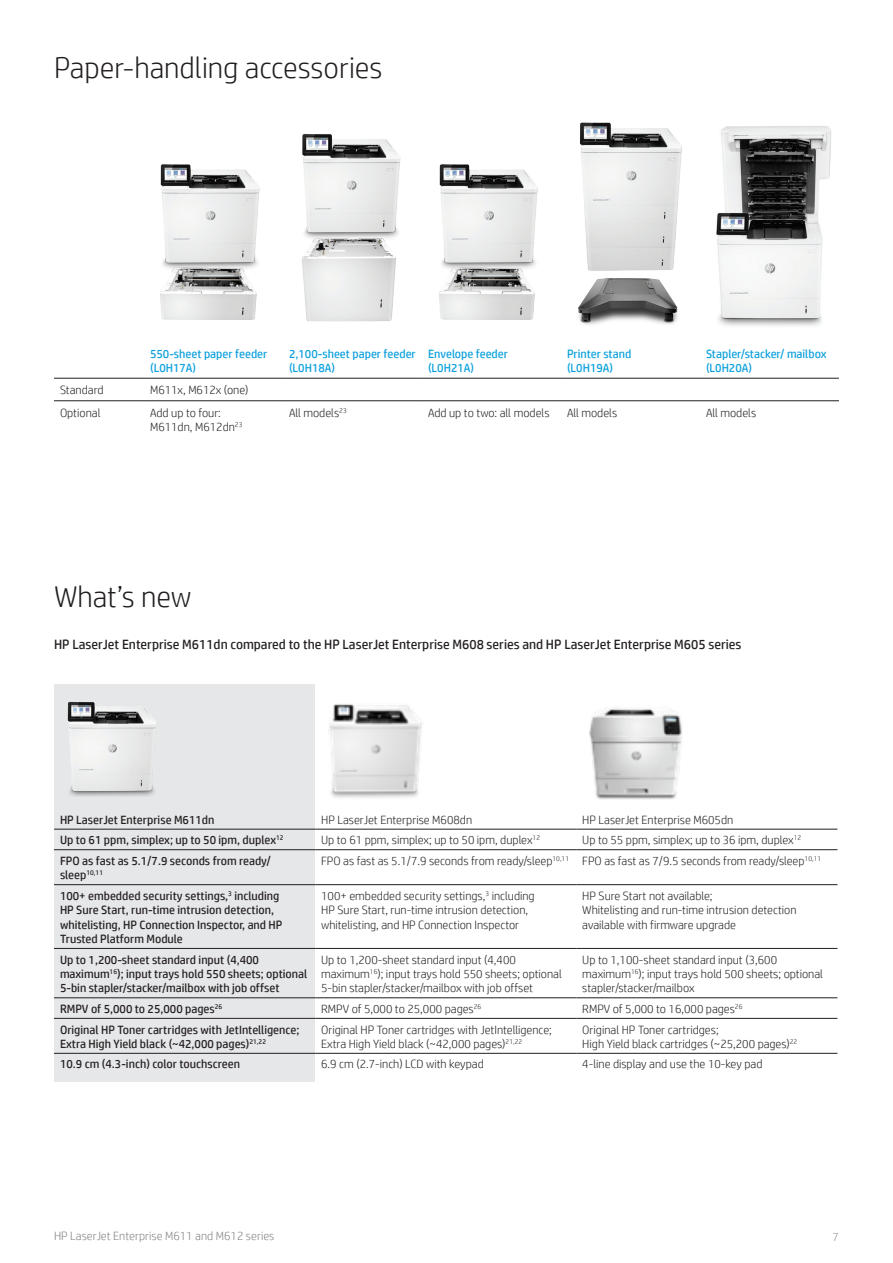
<style>
.page{position:relative;width:893px;height:1263px;background:#fff}
.page>*{position:absolute;margin:0;border:0;box-sizing:border-box;transform-origin:0 0}
.t1{font:300 30px "HP Simplified";color:#231f20}
.t2{font:13.5px "HP Simplified";color:#231f20}
.t3{font:300 12px/14.4px "HP Simplified";color:#231f20}
.t4{font:12px/14.4px "HP Simplified";color:#231f20}
.t5{font:12px/14.4px "HP Simplified";color:#0ca0dd}
.t6{font:300 12px "HP Simplified";color:#808285}
.t7{font:300 12px "HP Simplified";color:#939598}
</style>
<div class="page">
<div style="left:54px;top:684px;width:261px;height:398px;background:#e6e7e9"></div>
<hr style="left:54px;top:378px;width:90px;height:1px;background:#231f20">
<hr style="left:144px;top:378px;width:139px;height:1px;background:#231f20">
<hr style="left:283px;top:378px;width:139px;height:1px;background:#231f20">
<hr style="left:422px;top:378px;width:139px;height:1px;background:#231f20">
<hr style="left:561px;top:378px;width:139px;height:1px;background:#231f20">
<hr style="left:700px;top:378px;width:139px;height:1px;background:#231f20">
<hr style="left:54px;top:400px;width:90px;height:1px;background:#231f20">
<hr style="left:144px;top:400px;width:139px;height:1px;background:#231f20">
<hr style="left:283px;top:400px;width:139px;height:1px;background:#231f20">
<hr style="left:422px;top:400px;width:139px;height:1px;background:#231f20">
<hr style="left:561px;top:400px;width:139px;height:1px;background:#231f20">
<hr style="left:700px;top:400px;width:139px;height:1px;background:#231f20">
<hr style="left:54px;top:829px;width:261px;height:1px;background:#231f20">
<hr style="left:315px;top:829px;width:261px;height:1px;background:#231f20">
<hr style="left:576px;top:829px;width:261px;height:1px;background:#231f20">
<hr style="left:54px;top:849px;width:261px;height:1px;background:#231f20">
<hr style="left:315px;top:849px;width:261px;height:1px;background:#231f20">
<hr style="left:576px;top:849px;width:261px;height:1px;background:#231f20">
<hr style="left:54px;top:884px;width:261px;height:1px;background:#231f20">
<hr style="left:315px;top:884px;width:261px;height:1px;background:#231f20">
<hr style="left:576px;top:884px;width:261px;height:1px;background:#231f20">
<hr style="left:54px;top:948px;width:261px;height:1px;background:#231f20">
<hr style="left:315px;top:948px;width:261px;height:1px;background:#231f20">
<hr style="left:576px;top:948px;width:261px;height:1px;background:#231f20">
<hr style="left:54px;top:997px;width:261px;height:1px;background:#231f20">
<hr style="left:315px;top:997px;width:261px;height:1px;background:#231f20">
<hr style="left:576px;top:997px;width:261px;height:1px;background:#231f20">
<hr style="left:54px;top:1018px;width:261px;height:1px;background:#231f20">
<hr style="left:315px;top:1018px;width:261px;height:1px;background:#231f20">
<hr style="left:576px;top:1018px;width:261px;height:1px;background:#231f20">
<hr style="left:54px;top:1053px;width:261px;height:1px;background:#231f20">
<hr style="left:315px;top:1053px;width:261px;height:1px;background:#231f20">
<hr style="left:576px;top:1053px;width:261px;height:1px;background:#231f20">
<img style="left:328px;top:704px;width:94px;height:94px">
<img style="left:589px;top:708px;width:94px;height:92px">
<img style="left:301px;top:134px;width:100px;height:188px">
<img style="left:160px;top:164px;width:100px;height:156px">
<img style="left:439px;top:164px;width:99px;height:156px">
<img style="left:578px;top:122px;width:104px;height:203px">
<img style="left:716px;top:126px;width:115px;height:200px">
<img style="left:67px;top:702px;width:90px;height:95px">
<p class="t1" style="left:54px;top:48px;width:330px">Paper-handling accessories</p>
<p class="t5" style="left:150px;top:346px;width:119px">550-sheet paper feeder (L0H17A)</p>
<p class="t5" style="left:289px;top:346px;width:128px">2,100-sheet paper feeder (L0H18A)</p>
<p class="t5" style="left:428px;top:346px;width:82px">Envelope feeder (L0H21A)</p>
<p class="t5" style="left:567px;top:346px;width:66px">Printer stand</p>
<p class="t5" style="left:567px;top:361px;width:48px">(L0H19A)</p>
<p class="t5" style="left:706px;top:346px;width:122px">Stapler/stacker/ mailbox (L0H20A)</p>
<p class="t3" style="left:60px;top:382px;width:45px">Standard</p>
<p class="t3" style="left:150px;top:382px;width:100px">M611x, M612x (one)</p>
<p class="t3" style="left:60px;top:405px;width:42px">Optional</p>
<p class="t3" style="left:150px;top:405px;width:72px">Add up to four:</p>
<p class="t3" style="left:150px;top:419px;width:94px">M611dn, M612dn<sup>23</sup></p>
<p class="t3" style="left:289px;top:405px;width:59px">All models<sup>23</sup></p>
<p class="t3" style="left:428px;top:405px;width:123px">Add up to two: all models</p>
<p class="t3" style="left:567px;top:405px;width:52px">All models</p>
<p class="t3" style="left:706px;top:405px;width:52px">All models</p>
<p class="t1" style="left:54px;top:577px;width:139px">What’s new</p>
<p class="t2" style="left:54px;top:636px;width:689px">HP LaserJet Enterprise M611dn compared to the HP LaserJet Enterprise M608 series and HP LaserJet Enterprise M605 series</p>
<p class="t4" style="left:60px;top:812px;width:156px">HP LaserJet Enterprise M611dn</p>
<p class="t3" style="left:321px;top:812px;width:152px">HP LaserJet Enterprise M608dn</p>
<p class="t3" style="left:582px;top:812px;width:152px">HP LaserJet Enterprise M605dn</p>
<p class="t4" style="left:60px;top:833px;width:225px">Up to 61 ppm, simplex; up to 50 ipm, duplex<sup>12</sup></p>
<p class="t3" style="left:321px;top:833px;width:220px">Up to 61 ppm, simplex; up to 50 ipm, duplex<sup>12</sup></p>
<p class="t3" style="left:582px;top:833px;width:220px">Up to 55 ppm, simplex; up to 36 ipm, duplex<sup>12</sup></p>
<p class="t4" style="left:60px;top:853px;width:212px">FPO as fast as 5.1/7.9 seconds from ready/ sleep<sup>10,11</sup></p>
<p class="t3" style="left:321px;top:853px;width:249px">FPO as fast as 5.1/7.9 seconds from ready/sleep<sup>10,11</sup></p>
<p class="t3" style="left:582px;top:853px;width:240px">FPO as fast as 7/9.5 seconds from ready/sleep<sup>10,11</sup></p>
<p class="t4" style="left:60px;top:888px;width:221px">100+ embedded security settings,<sup>3</sup> including</p>
<p class="t4" style="left:60px;top:903px;width:224px">HP Sure Start, run-time intrusion detection, whitelisting, HP Connection Inspector, and HP<br>Trusted Platform Module</p>
<p class="t3" style="left:321px;top:888px;width:215px">100+ embedded security settings,<sup>3</sup> including</p>
<p class="t3" style="left:321px;top:902px;width:208px">HP Sure Start, run-time intrusion detection, whitelisting, and HP Connection Inspector</p>
<p class="t3" style="left:582px;top:888px;width:132px">HP Sure Start not available;</p>
<p class="t3" style="left:582px;top:902px;width:216px">Whitelisting and run-time intrusion detection available with firmware upgrade</p>
<p class="t4" style="left:60px;top:952px;width:249px">Up to 1,200-sheet standard input (4,400 maximum<sup>16</sup>); input trays hold 550 sheets; optional<br>5-bin stapler/stacker/mailbox with job offset</p>
<p class="t3" style="left:321px;top:952px;width:242px">Up to 1,200-sheet standard input (4,400 maximum<sup>16</sup>); input trays hold 550 sheets; optional<br>5-bin stapler/stacker/mailbox with job offset</p>
<p class="t3" style="left:582px;top:952px;width:242px">Up to 1,100-sheet standard input (3,600 maximum<sup>16</sup>); input trays hold 500 sheets; optional stapler/stacker/mailbox</p>
<p class="t4" style="left:60px;top:1001px;width:164px">RMPV of 5,000 to 25,000 pages<sup>26</sup></p>
<p class="t3" style="left:321px;top:1001px;width:162px">RMPV of 5,000 to 25,000 pages<sup>26</sup></p>
<p class="t3" style="left:582px;top:1001px;width:162px">RMPV of 5,000 to 16,000 pages<sup>26</sup></p>
<p class="t4" style="left:60px;top:1022px;width:241px">Original HP Toner cartridges with JetIntelligence;</p>
<p class="t4" style="left:60px;top:1036px;width:208px">Extra High Yield black (~42,000 pages)<sup>21,22</sup></p>
<p class="t3" style="left:321px;top:1022px;width:232px">Original HP Toner cartridges with JetIntelligence;</p>
<p class="t3" style="left:321px;top:1036px;width:202px">Extra High Yield black (~42,000 pages)<sup>21,22</sup></p>
<p class="t3" style="left:582px;top:1022px;width:138px">Original HP Toner cartridges;</p>
<p class="t3" style="left:582px;top:1036px;width:217px">High Yield black cartridges (~25,200 pages)<sup>22</sup></p>
<p class="t4" style="left:60px;top:1057px;width:181px">10.9 cm (4.3-inch) color touchscreen</p>
<p class="t3" style="left:321px;top:1057px;width:164px">6.9 cm (2.7-inch) LCD with keypad</p>
<p class="t3" style="left:582px;top:1057px;width:182px">4-line display and use the 10-key pad</p>
<p class="t6" style="left:54px;top:1228px;width:222px">HP LaserJet Enterprise M611 and M612 series</p>
<p class="t7" style="left:832px;top:1229px;width:8px">7</p>
</div>
